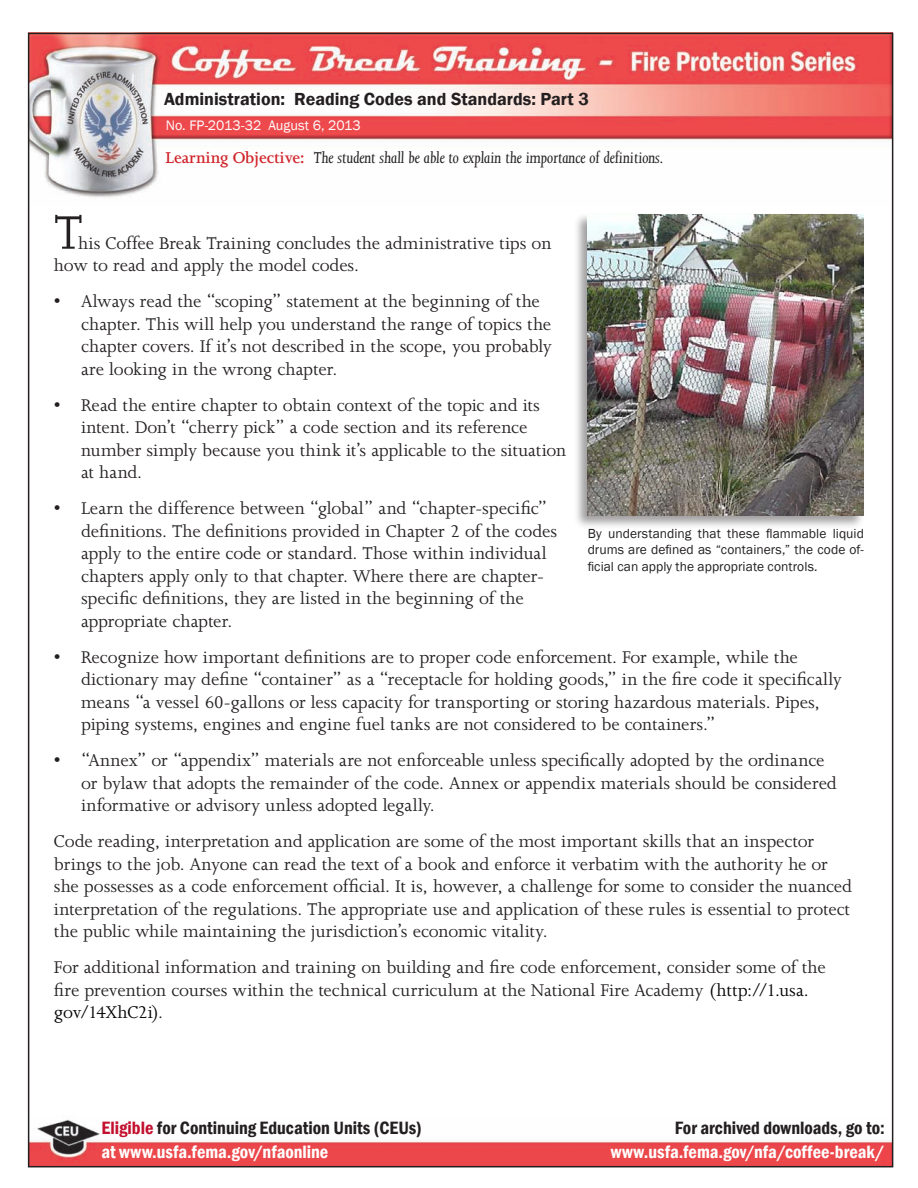
<style>
.page{position:relative;width:918px;height:1188px;background:#fff}
.page>*{position:absolute;margin:0;border:0;box-sizing:border-box;transform-origin:0 0}
.t1{font:54px "Joanna MT Std";color:#231f20}
.Bulleted_List{font:19.5px/22.5px "Joanna MT Std";letter-spacing:-.005em;color:#231f20}
.t2{font:19.5px "Joanna MT Std";letter-spacing:-.02em;color:#000}
.t3{font:600 condensed 18.3px "Franklin Gothic";color:#231f20}
.t4{font:600 condensed 18.3px "Franklin Gothic";color:#fff}
.Body_text_14pt{font:italic 18px "Joanna MT Std";letter-spacing:-.01em;color:#231f20}
.Topic_-_18pt{font:600 18px "Franklin Gothic";color:#231f20}
.t5{font:14.1px "Franklin Gothic";color:#fff}
.t6{font:13.5px/16.2px "Franklin Gothic";letter-spacing:.005em;color:#231f20;text-align:justify}
.s1{font-weight:600;font-style:normal;color:#d1232a}
.s2{color:#000}
.s3{color:#231f20}
.s4{color:#c3102f}
</style>
<div class="page">
<img style="left:31px;top:36px;width:859px;height:161px">
<div style="left:573px;top:213px;width:292px;height:317px;background:#231f20;opacity:.44"></div>
<img style="left:588px;top:214px;width:276px;height:301px">
<img style="left:31px;top:1120px;width:859px;height:44px">
<p class="Topic_-_18pt" style="left:164px;top:88px;width:426px">Administration: Reading Codes and Standards: Part 3</p>
<p class="t5" style="left:166px;top:117px;width:197px">No. FP-2013-32 August 6, 2013</p>
<p class="Body_text_14pt" style="left:166px;top:148px;width:500px"><span class="s1">Learning Objective:</span> The student shall be able to explain the importance of definitions.</p>
<p class="t1" style="left:54px;top:204px;width:30px">T</p>
<p class="Bulleted_List" style="left:54px;top:232px;width:499px;text-indent:24px">his Coffee Break Training concludes the administrative tips on how to read and apply the model codes.</p>
<p class="Bulleted_List" style="left:81px;top:290px;width:473px;text-indent:-27px">• Always read the “scoping” statement at the beginning of the chapter. This will help you understand the range of topics the chapter covers. If it’s not described in the scope, you probably are looking in the wrong chapter.</p>
<p class="Bulleted_List" style="left:81px;top:394px;width:487px;text-indent:-27px">• Read the entire chapter to obtain context of the topic and its intent. Don’t “cherry pick” a code section and its reference number simply because you think it’s applicable to the situation at hand.</p>
<p class="Bulleted_List" style="left:81px;top:497px;width:478px;text-indent:-27px">• Learn the difference between “global” and “chapter-specific” definitions. The definitions provided in Chapter 2 of the codes apply to the entire code or standard. Those within individual chapters apply only to that chapter. Where there are chapter&shy;specific definitions, they are listed in the beginning of the appropriate chapter.</p>
<p class="Bulleted_List" style="left:81px;top:646px;width:763px;text-indent:-27px">• Recognize how important definitions are to proper code enforcement. For example, while the dictionary may define “container” as a “receptacle for holding goods,” in the fire code it specifically means “a vessel 60-gallons or less capacity for transporting or storing hazardous materials. Pipes, piping systems, engines and engine fuel tanks are not considered to be containers.”</p>
<p class="Bulleted_List" style="left:81px;top:749px;width:757px;text-indent:-27px">• “Annex” or “appendix” materials are not enforceable unless specifically adopted by the ordinance or bylaw that adopts the remainder of the code. Annex or appendix materials should be considered informative or advisory unless adopted legally.</p>
<p class="Bulleted_List" style="left:54px;top:830px;width:800px">Code reading, interpretation and application are some of the most important skills that an inspector brings to the job. Anyone can read the text of a book and enforce it verbatim with the authority he or she possesses as a code enforcement official. It is, however, a challenge for some to consider the nuanced interpretation of the regulations. The appropriate use and application of these rules is essential to protect the public while maintaining the jurisdiction’s economic vitality.</p>
<p class="Bulleted_List" style="left:54px;top:956px;width:773px">For additional information and training on building and fire code enforcement, consider some of the fire prevention courses within the technical curriculum at the National Fire Academy <span class="s2">(http://1.usa.</span></p>
<p class="t2" style="left:54px;top:1002px;width:110px">gov/14XhC2i)<span class="s3">.</span></p>
<p class="t6" style="left:588px;top:526px;width:278px">By understanding that these flammable liquid drums are defined as “containers,” the code of&shy;ficial can apply the appropriate controls.</p>
<p class="t3" style="left:102px;top:1115px;width:322px"><span class="s4">Eligible</span> for Continuing Education Units (CEUs)</p>
<p class="t4" style="left:102px;top:1139px;width:228px">at www.usfa.fema.gov/nfaonline</p>
<p class="t3" style="left:675px;top:1115px;width:211px">For archived downloads, go to:</p>
<p class="t4" style="left:611px;top:1139px;width:275px">www.usfa.fema.gov/nfa/coffee-break/</p>
</div>
